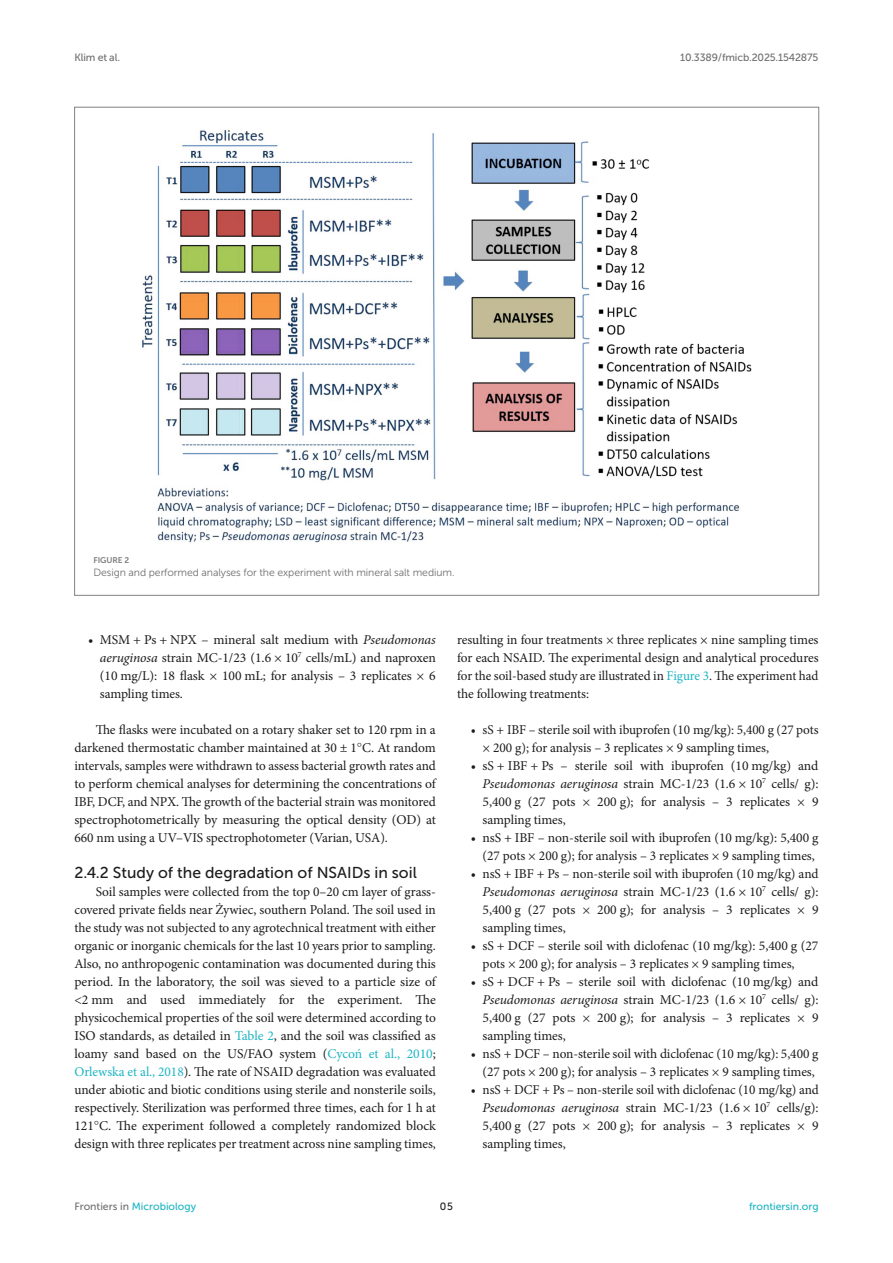
<style>
.page{position:relative;width:893px;height:1263px;background:#fff}
.page>*{position:absolute;margin:0;border:0;box-sizing:border-box;transform-origin:0 0}
.HEAD_3{font:15.75px "Museo Sans 500";color:#1b1c1b}
.TEXT{font:13.5px/18px "Minion Pro";letter-spacing:-.005em;color:#1b1c1b;text-align:justify}
.BL_MID{font:13.5px/18px "Minion Pro";letter-spacing:-.005em;color:#1b1c1b;text-align:justify}
.BL_BLW{font:13.5px/18px "Minion Pro";letter-spacing:-.005em;color:#1b1c1b;text-align:justify}
.BL_ABW{font:13.5px/18px "Minion Pro";letter-spacing:-.005em;color:#1b1c1b}
.FIG_LEG{font:10.5px "Museo Sans 300";letter-spacing:-.01em;color:#706f70}
.t1{font:10.5px "Museo Sans 500";color:#1db5c3}
.t2{font:10.5px "Museo Sans 500";letter-spacing:-.015em;color:#706f70}
.t3{font:10.5px "Museo Sans 500";color:#1b1c1b}
.FIG_HD{font:8.25px "Museo Sans 700";letter-spacing:-.01em;color:#7e7f7f}
.s1{font-style:italic}
.s2{font-family:"STIX"}
.s3{color:#1db5c3}
.s4{color:#706f70}
</style>
<div class="page">
<img style="left:142px;top:130px;width:610px;height:413px">
<p class="t2" style="left:74px;top:52px;width:47px">Klim et al.</p>
<p class="t2" style="left:680px;top:52px;width:140px">10.3389/fmicb.2025.1542875</p>
<p class="FIG_HD" style="left:94px;top:555px;width:37px">FIGURE 2</p>
<p class="FIG_LEG" style="left:94px;top:567px;width:363px">Design and performed analyses for the experiment with mineral salt medium.</p>
<p class="BL_BLW" style="left:100px;top:631px;width:337px;text-indent:-12px">• MSM + Ps + NPX – mineral salt medium with <span class="s1">Pseudomonas aeruginosa</span> strain MC-1/23 (1.6 × 10<sup>7</sup> cells/mL) and naproxen (10 mg/L): 18 flask × 100 mL; for analysis – 3 replicates × 6 sampling times.</p>
<p class="TEXT" style="left:74px;top:721px;width:363px;text-indent:21px">The flasks were incubated on a rotary shaker set to 120 rpm in a darkened thermostatic chamber maintained at 30 ± 1<span class="s2">°</span>C. At random intervals, samples were withdrawn to assess bacterial growth rates and to perform chemical analyses for determining the concentrations of IBF, DCF, and NPX. The growth of the bacterial strain was monitored spectrophotometrically by measuring the optical density (OD) at 660 nm using a UV–VIS spectrophotometer (Varian, USA).</p>
<p class="HEAD_3" style="left:74px;top:864px;width:344px">2.4.2 Study of the degradation of NSAIDs in soil</p>
<p class="TEXT" style="left:74px;top:883px;width:363px;text-indent:21px">Soil samples were collected from the top 0–20 cm layer of grass&shy;covered private fields near Żywiec, southern Poland. The soil used in the study was not subjected to any agrotechnical treatment with either organic or inorganic chemicals for the last 10 years prior to sampling.<br>Also, no anthropogenic contamination was documented during this period. In the laboratory, the soil was sieved to a particle size of &lt;2 mm and used immediately for the experiment. The physicochemical properties of the soil were determined according to ISO standards, as detailed in <span class="s3">Table 2</span>, and the soil was classified as loamy sand based on the US/FAO system (<span class="s3">Cycoń et al., 2010</span>; <span class="s3">Orlewska et al., 2018</span>). The rate of NSAID degradation was evaluated under abiotic and biotic conditions using sterile and nonsterile soils, respectively. Sterilization was performed three times, each for 1 h at 121<span class="s2">°</span>C. The experiment followed a completely randomized block design with three replicates per treatment across nine sampling times,</p>
<p class="TEXT" style="left:457px;top:631px;width:363px">resulting in four treatments × three replicates × nine sampling times for each NSAID. The experimental design and analytical procedures for the soil-based study are illustrated in <span class="s3">Figure 3</span>. The experiment had the following treatments:</p>
<p class="BL_ABW" style="left:483px;top:721px;width:338px;text-indent:-12px">• sS + IBF – sterile soil with ibuprofen (10 mg/kg): 5,400 g (27 pots × 200 g); for analysis – 3 replicates × 9 sampling times,</p>
<p class="BL_MID" style="left:483px;top:757px;width:337px;text-indent:-12px">• sS + IBF + Ps – sterile soil with ibuprofen (10 mg/kg) and <span class="s1">Pseudomonas aeruginosa</span> strain MC-1/23 (1.6 × 10<sup>7</sup> cells/ g):<br>5,400 g (27 pots × 200 g); for analysis – 3 replicates × 9 sampling times,</p>
<p class="BL_MID" style="left:471px;top:829px;width:349px;text-align:right">• nsS + IBF – non-sterile soil with ibuprofen (10 mg/kg): 5,400 g (27 pots × 200 g); for analysis – 3 replicates × 9 sampling times,</p>
<p class="BL_MID" style="left:483px;top:865px;width:337px;text-indent:-12px">• nsS + IBF + Ps – non-sterile soil with ibuprofen (10 mg/kg) and <span class="s1">Pseudomonas aeruginosa</span> strain MC-1/23 (1.6 × 10<sup>7</sup> cells/ g):<br>5,400 g (27 pots × 200 g); for analysis – 3 replicates × 9 sampling times,</p>
<p class="BL_MID" style="left:483px;top:937px;width:337px;text-indent:-12px">• sS + DCF – sterile soil with diclofenac (10 mg/kg): 5,400 g (27 pots × 200 g); for analysis – 3 replicates × 9 sampling times,</p>
<p class="BL_MID" style="left:483px;top:973px;width:337px;text-indent:-12px">• sS + DCF + Ps – sterile soil with diclofenac (10 mg/kg) and <span class="s1">Pseudomonas aeruginosa</span> strain MC-1/23 (1.6 × 10<sup>7</sup> cells/ g):<br>5,400 g (27 pots × 200 g); for analysis – 3 replicates × 9 sampling times,</p>
<p class="BL_MID" style="left:471px;top:1045px;width:349px;text-align:right">• nsS + DCF – non-sterile soil with diclofenac (10 mg/kg): 5,400 g (27 pots × 200 g); for analysis – 3 replicates × 9 sampling times,</p>
<p class="BL_MID" style="left:483px;top:1081px;width:338px;text-indent:-12px">• nsS + DCF + Ps – non-sterile soil with diclofenac (10 mg/kg) and <span class="s1">Pseudomonas aeruginosa</span> strain MC-1/23 (1.6 × 10<sup>7</sup> cells/g):<br>5,400 g (27 pots × 200 g); for analysis – 3 replicates × 9 sampling times,</p>
<p class="t1" style="left:74px;top:1200px;width:123px"><span class="s4">Frontiers in</span> Microbiology</p>
<p class="t3" style="left:440px;top:1200px;width:14px">05</p>
<p class="t1" style="left:749px;top:1200px;width:71px">frontiersin.org</p>
</div>
